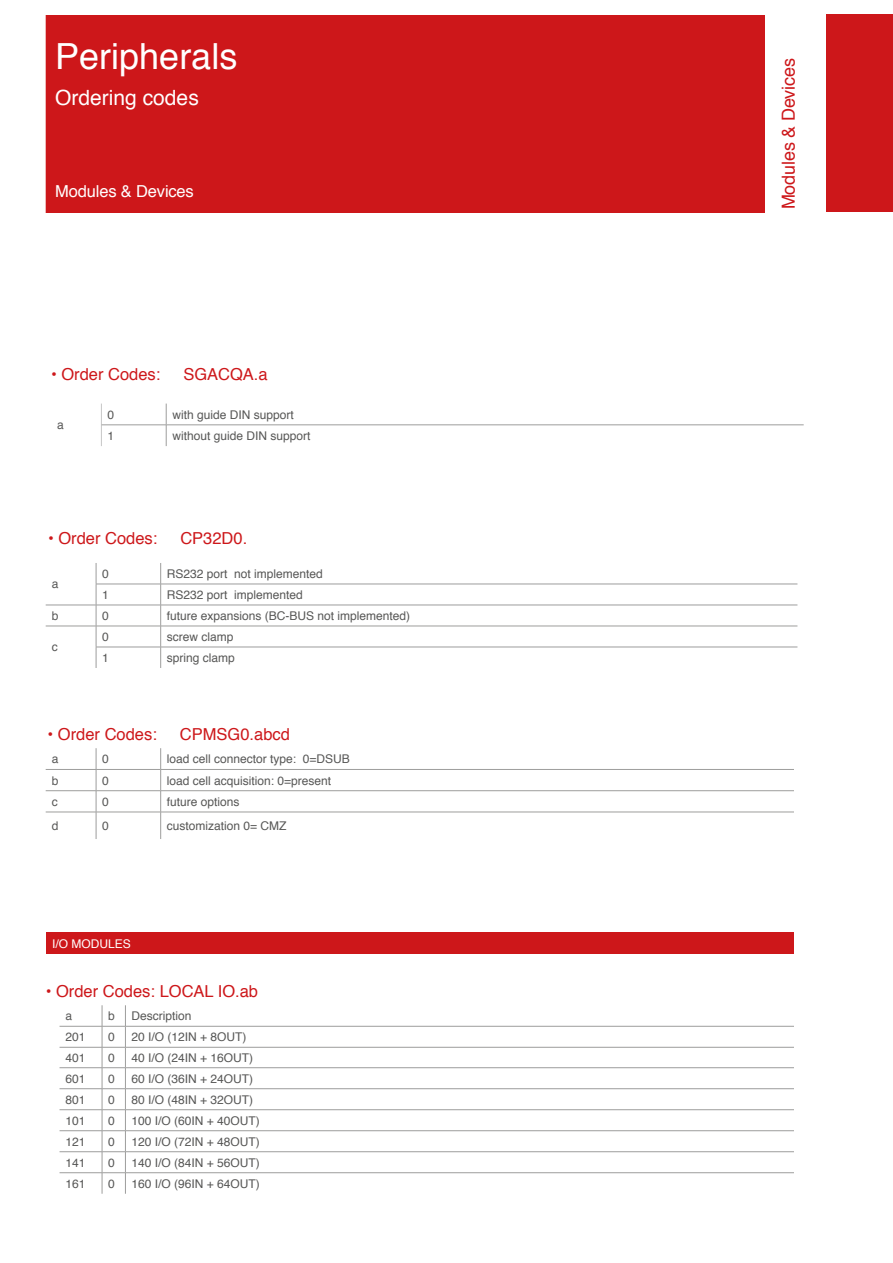
<style>
.page{position:relative;width:893px;height:1263px;background:#fff}
.page>*{position:absolute;margin:0;border:0;box-sizing:border-box;transform-origin:0 0}
.t1{font:36px "Helvetica";color:#fff}
.t2{font:21px "Helvetica";color:#fff}
.t3{font:18px "Helvetica";letter-spacing:-.01em;color:#cd171a}
.t4{font:16.5px "Helvetica";color:#cd171a}
.t5{font:16.5px "Helvetica";letter-spacing:-.01em;color:#fff}
.t6{font:12px/21.5px "Helvetica";color:#575756}
.t7{font:12px "Helvetica";color:#fff}
</style>
<div class="page">
<div style="left:0;top:15px;width:764px;height:198px;background:#cd171a"></div>
<div style="left:0;top:15px;width:46px;height:198px;background:#fff"></div>
<svg style="left:96px;top:748px;width:1px;height:91px"></svg>
<svg style="left:160px;top:748px;width:1px;height:91px"></svg>
<hr style="left:46px;top:769px;width:50px;height:1px;background:#9d9d9c">
<hr style="left:96px;top:769px;width:65px;height:1px;background:#9d9d9c">
<hr style="left:161px;top:769px;width:633px;height:1px;background:#9d9d9c">
<hr style="left:46px;top:790px;width:50px;height:1px;background:#9d9d9c">
<hr style="left:96px;top:790px;width:65px;height:1px;background:#9d9d9c">
<hr style="left:161px;top:790px;width:633px;height:1px;background:#9d9d9c">
<hr style="left:46px;top:812px;width:50px;height:1px;background:#9d9d9c">
<hr style="left:96px;top:812px;width:65px;height:1px;background:#9d9d9c">
<hr style="left:161px;top:812px;width:633px;height:1px;background:#9d9d9c">
<div style="left:46px;top:933px;width:748px;height:21px;background:#cd171a"></div>
<hr style="left:46px;top:605px;width:50px;height:1px;background:#9d9d9c">
<hr style="left:46px;top:626px;width:50px;height:1px;background:#9d9d9c">
<hr style="left:96px;top:584px;width:65px;height:1px;background:#9d9d9c">
<hr style="left:96px;top:605px;width:65px;height:1px;background:#9d9d9c">
<hr style="left:96px;top:626px;width:65px;height:1px;background:#9d9d9c">
<hr style="left:96px;top:647px;width:65px;height:1px;background:#9d9d9c">
<svg style="left:96px;top:563px;width:1px;height:105px"></svg>
<svg style="left:160px;top:563px;width:1px;height:105px"></svg>
<hr style="left:161px;top:584px;width:636px;height:1px;background:#9d9d9c">
<hr style="left:161px;top:605px;width:636px;height:1px;background:#9d9d9c">
<hr style="left:161px;top:626px;width:636px;height:1px;background:#9d9d9c">
<hr style="left:161px;top:647px;width:636px;height:1px;background:#9d9d9c">
<hr style="left:101px;top:404px;width:1px;height:42px;background:#c6c6c6">
<hr style="left:102px;top:425px;width:64px;height:1px;background:#9d9d9c">
<svg style="left:166px;top:404px;width:1px;height:42px"></svg>
<hr style="left:166px;top:425px;width:638px;height:1px;background:#9d9d9c">
<div style="left:826px;top:14px;width:67px;height:197px;background:#cd171a"></div>
<hr style="left:60px;top:1047px;width:42px;height:1px;background:#9d9d9c">
<hr style="left:125px;top:1047px;width:669px;height:1px;background:#9d9d9c">
<hr style="left:60px;top:1026px;width:42px;height:1px;background:#9d9d9c">
<hr style="left:125px;top:1026px;width:669px;height:1px;background:#9d9d9c">
<hr style="left:60px;top:1067px;width:42px;height:1px;background:#9d9d9c">
<hr style="left:125px;top:1067px;width:669px;height:1px;background:#9d9d9c">
<hr style="left:60px;top:1088px;width:42px;height:1px;background:#9d9d9c">
<hr style="left:125px;top:1088px;width:669px;height:1px;background:#9d9d9c">
<hr style="left:60px;top:1109px;width:42px;height:1px;background:#9d9d9c">
<hr style="left:125px;top:1109px;width:669px;height:1px;background:#9d9d9c">
<hr style="left:60px;top:1130px;width:42px;height:1px;background:#9d9d9c">
<hr style="left:125px;top:1130px;width:669px;height:1px;background:#9d9d9c">
<hr style="left:60px;top:1151px;width:42px;height:1px;background:#9d9d9c">
<hr style="left:125px;top:1151px;width:669px;height:1px;background:#9d9d9c">
<hr style="left:60px;top:1172px;width:42px;height:1px;background:#9d9d9c">
<hr style="left:125px;top:1172px;width:669px;height:1px;background:#9d9d9c">
<svg style="left:102px;top:1005px;width:24px;height:189px"></svg>
<h1 class="t1" style="left:55px;top:29px;width:184px">Peripherals</h1>
<h2 class="t2" style="left:55px;top:82px;width:145px">Ordering codes</h2>
<h3 class="t5" style="left:55px;top:179px;width:140px">Modules &amp; Devices</h3>
<h3 class="t4" style="left:51px;top:361px;width:111px">• Order Codes:</h3>
<h3 class="t4" style="left:183px;top:361px;width:86px">SGACQA.a</h3>
<p class="t6" style="left:57px;top:415px;width:8px">a</p>
<p class="t6" style="left:108px;top:404px;width:8px">0<br>1</p>
<p class="t6" style="left:172px;top:404px;width:140px">with guide DIN support without guide DIN support</p>
<h3 class="t4" style="left:48px;top:526px;width:111px">• Order Codes:</h3>
<h3 class="t4" style="left:180px;top:526px;width:68px">CP32D0.</h3>
<p class="t6" style="left:52px;top:574px;width:8px">a</p>
<p class="t6" style="left:102px;top:563px;width:8px">0</p>
<p class="t6" style="left:167px;top:563px;width:158px">RS232 port not implemented</p>
<p class="t6" style="left:102px;top:584px;width:8px">1</p>
<p class="t6" style="left:167px;top:584px;width:138px">RS232 port implemented</p>
<p class="t6" style="left:52px;top:605px;width:8px">b</p>
<p class="t6" style="left:102px;top:605px;width:8px">0</p>
<p class="t6" style="left:167px;top:605px;width:245px">future expansions (BC-BUS not implemented)</p>
<p class="t6" style="left:52px;top:637px;width:7px">c</p>
<p class="t6" style="left:102px;top:626px;width:8px">0</p>
<p class="t6" style="left:167px;top:626px;width:68px">screw clamp</p>
<p class="t6" style="left:102px;top:647px;width:8px">1</p>
<p class="t6" style="left:167px;top:647px;width:70px">spring clamp</p>
<h3 class="t4" style="left:48px;top:721px;width:111px">• Order Codes:</h3>
<h3 class="t4" style="left:180px;top:721px;width:112px">CPMSG0.abcd</h3>
<p class="t6" style="left:52px;top:749px;width:8px">a</p>
<p class="t6" style="left:102px;top:749px;width:8px">0</p>
<p class="t6" style="left:167px;top:749px;width:185px">load cell connector type: 0=DSUB</p>
<p class="t6" style="left:52px;top:770px;width:8px">b</p>
<p class="t6" style="left:102px;top:770px;width:8px">0</p>
<p class="t6" style="left:167px;top:770px;width:166px">load cell acquisition: 0=present</p>
<p class="t6" style="left:52px;top:791px;width:7px">c</p>
<p class="t6" style="left:102px;top:791px;width:8px">0</p>
<p class="t6" style="left:167px;top:791px;width:74px">future options</p>
<p class="t6" style="left:52px;top:815px;width:8px">d</p>
<p class="t6" style="left:102px;top:815px;width:8px">0</p>
<p class="t6" style="left:167px;top:815px;width:121px">customization 0= CMZ</p>
<p class="t7" style="left:52px;top:934px;width:80px">I/O MODULES</p>
<h3 class="t4" style="left:46px;top:978px;width:214px">• Order Codes: LOCAL IO.ab</h3>
<p class="t6" style="left:66px;top:1006px;width:8px">a</p>
<p class="t6" style="left:108px;top:1006px;width:8px">b</p>
<p class="t6" style="left:131px;top:1006px;width:62px">Description</p>
<p class="t6" style="left:66px;top:1027px;width:22px">201</p>
<p class="t6" style="left:108px;top:1027px;width:8px">0</p>
<p class="t6" style="left:131px;top:1027px;width:117px">20 I/O (12IN + 8OUT)</p>
<p class="t6" style="left:66px;top:1047px;width:22px">401</p>
<p class="t6" style="left:108px;top:1047px;width:8px">0</p>
<p class="t6" style="left:131px;top:1047px;width:123px">40 I/O (24IN + 16OUT)</p>
<p class="t6" style="left:66px;top:1068px;width:22px">601</p>
<p class="t6" style="left:108px;top:1068px;width:8px">0</p>
<p class="t6" style="left:131px;top:1068px;width:123px">60 I/O (36IN + 24OUT)</p>
<p class="t6" style="left:66px;top:1089px;width:22px">801</p>
<p class="t6" style="left:108px;top:1089px;width:8px">0</p>
<p class="t6" style="left:131px;top:1089px;width:123px">80 I/O (48IN + 32OUT)</p>
<p class="t6" style="left:66px;top:1110px;width:22px">101</p>
<p class="t6" style="left:108px;top:1110px;width:8px">0</p>
<p class="t6" style="left:131px;top:1110px;width:130px">100 I/O (60IN + 40OUT)</p>
<p class="t6" style="left:66px;top:1131px;width:22px">121</p>
<p class="t6" style="left:108px;top:1131px;width:8px">0</p>
<p class="t6" style="left:131px;top:1131px;width:130px">120 I/O (72IN + 48OUT)</p>
<p class="t6" style="left:66px;top:1152px;width:22px">141</p>
<p class="t6" style="left:108px;top:1152px;width:8px">0</p>
<p class="t6" style="left:131px;top:1152px;width:130px">140 I/O (84IN + 56OUT)</p>
<p class="t6" style="left:66px;top:1173px;width:22px">161</p>
<p class="t6" style="left:108px;top:1173px;width:8px">0</p>
<p class="t6" style="left:131px;top:1173px;width:130px">160 I/O (96IN + 64OUT)</p>
<h3 class="t3" style="left:775px;top:209px;width:153px;rotate:-90deg">Modules &amp; Devices</h3>
</div>
